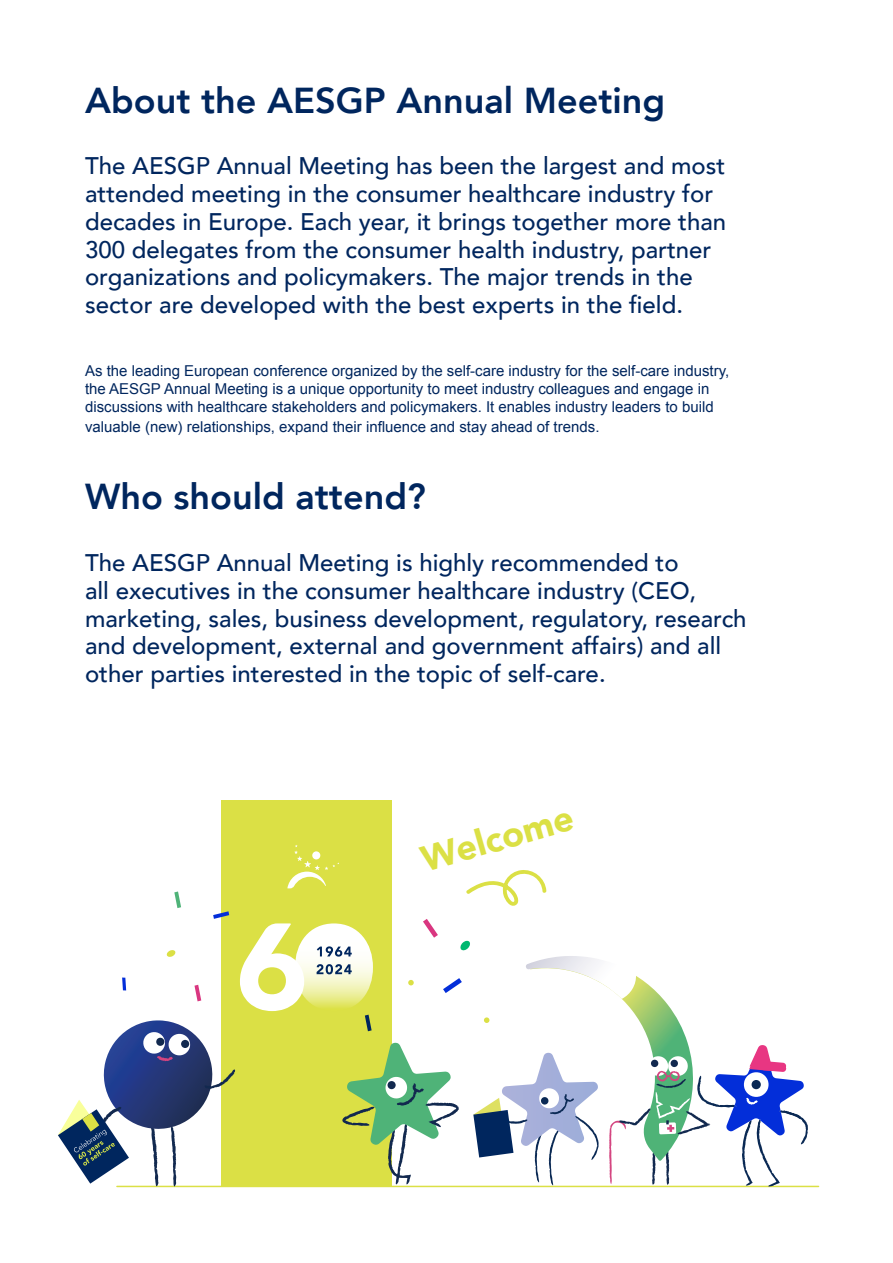
<style>
.page{position:relative;width:893px;height:1263px;background:#fff}
.page>*{position:absolute;margin:0;border:0;box-sizing:border-box;transform-origin:0 0}
.t1{font:800 36px "Avenir";color:#00265e}
.t2{font:900 36px "Avenir";color:#dbe045}
.t3{font:500 24px/27.8px "Avenir";color:#00265e}
.t4{font:15px/18px "Arial";color:#00265e}
</style>
<div class="page">
<hr style="left:117px;top:1186px;width:702px;height:1px;background:#dbe045">
<div style="left:221px;top:800px;width:171px;height:386px;background:#dbe045"></div>
<img style="left:304px;top:927px;width:13px;height:80px">
<svg style="left:240px;top:923px;width:64px;height:88px"></svg>
<svg style="left:287px;top:845px;width:52px;height:43px"></svg>
<svg style="left:58px;top:1020px;width:177px;height:167px"></svg>
<svg style="left:466px;top:870px;width:80px;height:36px"></svg>
<svg style="left:194px;top:985px;width:7px;height:16px"></svg>
<svg style="left:213px;top:911px;width:16px;height:8px"></svg>
<svg style="left:166px;top:950px;width:10px;height:7px"></svg>
<svg style="left:174px;top:891px;width:7px;height:17px"></svg>
<svg style="left:317px;top:919px;width:491px;height:268px"></svg>
<svg style="left:122px;top:977px;width:4px;height:13px"></svg>
<h1 class="t1" style="left:85px;top:72px;width:582px">About the AESGP Annual Meeting</h1>
<p class="t3" style="left:85px;top:151px;width:643px">The AESGP Annual Meeting has been the largest and most attended meeting in the consumer healthcare industry for decades in Europe. Each year, it brings together more than 300 delegates from the consumer health industry, partner organizations and policymakers. The major trends in the sector are developed with the best experts in the field.</p>
<p class="t4" style="left:85px;top:362px;width:646px">As the leading European conference organized by the self-care industry for the self-care industry, the AESGP Annual Meeting is a unique opportunity to meet industry colleagues and engage in discussions with healthcare stakeholders and policymakers. It enables industry leaders to build</p>
<p class="t4" style="left:85px;top:418px;width:516px">valuable (new) relationships, expand their influence and stay ahead of trends.</p>
<h1 class="t1" style="left:85px;top:469px;width:342px">Who should attend?</h1>
<p class="t3" style="left:85px;top:548px;width:663px">The AESGP Annual Meeting is highly recommended to<br>all executives in the consumer healthcare industry (CEO, marketing, sales, business development, regulatory, research and development, external and government affairs) and all other parties interested in the topic of self-care.</p>
<h1 class="t2" style="left:413px;top:830px;width:158px;rotate:-16deg">Welcome</h1>
</div>
